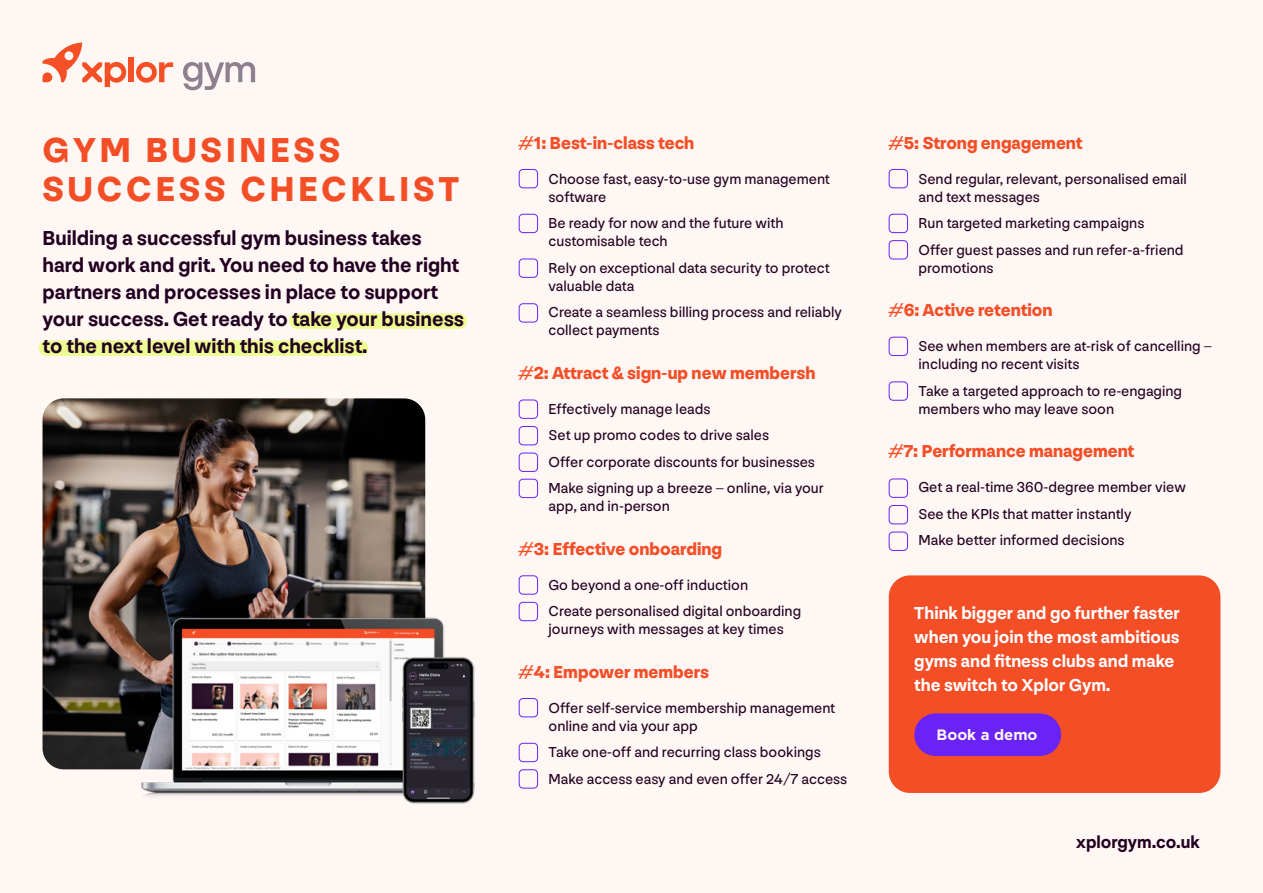
<style>
.page{position:relative;width:1263px;height:893px;background:#fff7f3}
.page>*{position:absolute;margin:0;border:0;box-sizing:border-box;transform-origin:0 0}
.t1{font:900 36px/39px "NN Nouvelle Grotesk STD";letter-spacing:.11em;color:#f44e27}
.t2{font:700 21px/27px "NN Nouvelle Grotesk STD";color:#220021}
.t3{font:900 18px "NN Nouvelle Grotesk STD";color:#f44e27}
.t4{font:700 18px/24px "NN Nouvelle Grotesk STD";color:#fff}
.t5{font:700 18px "NN Nouvelle Grotesk STD";color:#220021}
.t6{font:15px/18px "NN Nouvelle Grotesk STD";color:#220021}
.t7{font:700 15px "Gotham";color:#fff7f3}
</style>
<div class="page">
<div style="left:39px;top:340px;width:329px;height:16px;background:#ecfd91;border-radius:8px"></div>
<div style="left:289px;top:313px;width:178px;height:16px;background:#ecfd91;border-radius:8px"></div>
<div style="left:128px;top:58px;width:6px;height:24px;background:#f54f26"></div>
<svg style="left:136px;top:62px;width:37px;height:21px"></svg>
<svg style="left:43px;top:43px;width:83px;height:44px"></svg>
<svg style="left:183px;top:62px;width:72px;height:28px"></svg>
<div style="left:889px;top:575px;width:331px;height:218px;background:#f44e27;border-radius:21px"></div>
<img style="left:43px;top:398px;width:382px;height:371px">
<div style="left:914px;top:713px;width:147px;height:43px;background:#6923f4;border-radius:21px"></div>
<div style="left:889px;top:479px;width:19px;height:19px;border:1px solid #6923f4;border-radius:4px"></div>
<div style="left:519px;top:400px;width:19px;height:19px;border:1px solid #6923f4;border-radius:4px"></div>
<div style="left:889px;top:337px;width:19px;height:19px;border:1px solid #6923f4;border-radius:4px"></div>
<div style="left:889px;top:169px;width:19px;height:19px;border:1px solid #6923f4;border-radius:4px"></div>
<div style="left:519px;top:169px;width:19px;height:19px;border:1px solid #6923f4;border-radius:4px"></div>
<div style="left:889px;top:532px;width:19px;height:19px;border:1px solid #6923f4;border-radius:4px"></div>
<div style="left:519px;top:453px;width:19px;height:19px;border:1px solid #6923f4;border-radius:4px"></div>
<div style="left:519px;top:479px;width:19px;height:19px;border:1px solid #6923f4;border-radius:4px"></div>
<div style="left:889px;top:505px;width:19px;height:19px;border:1px solid #6923f4;border-radius:4px"></div>
<div style="left:519px;top:426px;width:19px;height:19px;border:1px solid #6923f4;border-radius:4px"></div>
<div style="left:889px;top:381px;width:19px;height:20px;border:1px solid #6923f4;border-radius:4px"></div>
<div style="left:889px;top:214px;width:19px;height:19px;border:1px solid #6923f4;border-radius:4px"></div>
<div style="left:519px;top:214px;width:19px;height:19px;border:1px solid #6923f4;border-radius:4px"></div>
<div style="left:519px;top:259px;width:19px;height:19px;border:1px solid #6923f4;border-radius:4px"></div>
<div style="left:519px;top:303px;width:19px;height:19px;border:1px solid #6923f4;border-radius:4px"></div>
<div style="left:889px;top:240px;width:19px;height:19px;border:1px solid #6923f4;border-radius:4px"></div>
<img style="left:101px;top:574px;width:438px;height:230px">
<h1 class="t1" style="left:43px;top:131px;width:418px">GYM BUSINESS<br>SUCCESS CHECKLIST</h1>
<h2 class="t2" style="left:43px;top:225px;width:423px">Building a successful gym business takes hard work and grit. You need to have the right partners and processes in place to support your success. Get ready to take your business to the next level with this checklist.</h2>
<p class="t3" style="left:519px;top:131px;width:177px">#1: Best-in-class tech</p>
<p class="t6" style="left:549px;top:170px;width:283px">Choose fast, easy-to-use gym management software</p>
<p class="t6" style="left:549px;top:214px;width:236px">Be ready for now and the future with customisable tech</p>
<p class="t6" style="left:549px;top:259px;width:283px">Rely on exceptional data security to protect valuable data</p>
<p class="t6" style="left:549px;top:303px;width:295px">Create a seamless billing process and reliably collect payments</p>
<p class="t3" style="left:519px;top:361px;width:298px">#2: Attract &amp; sign-up new membersh</p>
<p class="t6" style="left:549px;top:396px;width:277px;line-height:26.5px">Effectively manage leads<br>Set up promo codes to drive sales<br>Offer corporate discounts for businesses Make signing up a breeze – online, via your</p>
<p class="t6" style="left:549px;top:497px;width:123px">app, and in-person</p>
<p class="t3" style="left:519px;top:537px;width:205px">#3: Effective onboarding</p>
<p class="t6" style="left:549px;top:572px;width:254px;line-height:26.5px">Go beyond a one-off induction<br>Create personalised digital onboarding</p>
<p class="t6" style="left:549px;top:621px;width:237px">journeys with messages at key times</p>
<p class="t3" style="left:519px;top:660px;width:192px">#4: Empower members</p>
<p class="t6" style="left:549px;top:699px;width:288px">Offer self-service membership management online and via your app</p>
<p class="t6" style="left:549px;top:739px;width:300px;line-height:26.5px">Take one-off and recurring class bookings<br>Make access easy and even offer 24/7 access</p>
<p class="t3" style="left:889px;top:131px;width:195px">#5: Strong engagement</p>
<p class="t6" style="left:918px;top:170px;width:270px">Send regular, relevant, personalised email and text messages</p>
<p class="t6" style="left:918px;top:210px;width:267px;line-height:26.5px">Run targeted marketing campaigns<br>Offer guest passes and run refer-a-friend</p>
<p class="t6" style="left:918px;top:259px;width:77px">promotions</p>
<p class="t3" style="left:889px;top:298px;width:165px">#6: Active retention</p>
<p class="t6" style="left:918px;top:337px;width:295px">See when members are at-risk of cancelling – including no recent visits</p>
<p class="t6" style="left:918px;top:382px;width:265px">Take a targeted approach to re-engaging members who may leave soon</p>
<p class="t3" style="left:889px;top:439px;width:247px">#7: Performance management</p>
<p class="t6" style="left:918px;top:474px;width:269px;line-height:26.5px">Get a real-time 360-degree member view<br>See the KPIs that matter instantly<br>Make better informed decisions</p>
<p class="t4" style="left:914px;top:601px;width:267px">Think bigger and go further faster when you join the most ambitious gyms and fitness clubs and make the switch to Xplor Gym.</p>
<p class="t7" style="left:936px;top:725px;width:103px">Book a demo</p>
<p class="t5" style="left:1076px;top:830px;width:125px">xplorgym.co.uk</p>
</div>
